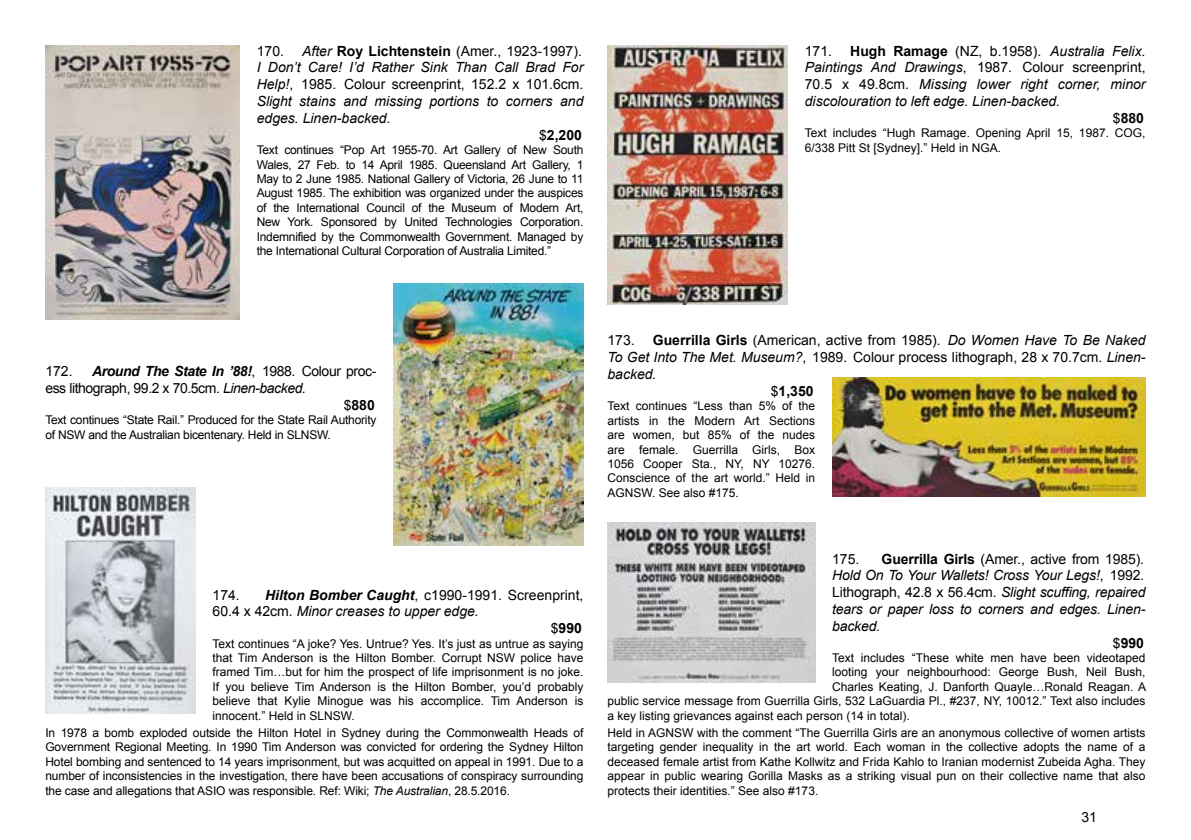
<style>
.page{position:relative;width:1191px;height:840px;background:#fff}
.page>*{position:absolute;margin:0;border:0;box-sizing:border-box;transform-origin:0 0}
.t1{font:italic 14px/16.8px "Arial";color:#000;text-align:justify}
.t2{font:14px "Arial";color:#000}
.t3{font:14px "Arial";letter-spacing:-.03em;color:#000}
.t4{font:700 14px "Arial";color:#000}
.t5{font:italic 700 14px "Arial";letter-spacing:-.03em;color:#000}
.t6{font:12px/14.4px "Arial";color:#000;text-align:justify}
.t7{font:12px/14.4px "Arial";letter-spacing:-.02em;color:#000}
.t8{font:6px "Arial";color:#fff}
.s1{font-weight:700;font-style:normal}
.s2{font-style:normal}
.s3{font-weight:400}
.s4{font-weight:700}
.s5{font-weight:400;font-style:normal}
.s6{font-style:italic}
.s7{font-weight:700;font-style:italic}
</style>
<div class="page">
<img style="left:45px;top:487px;width:151px;height:225px">
<img style="left:832px;top:377px;width:313px;height:119px">
<img style="left:393px;top:283px;width:190px;height:262px">
<img style="left:607px;top:45px;width:181px;height:259px">
<img style="left:45px;top:45px;width:195px;height:274px">
<img style="left:607px;top:522px;width:208px;height:160px">
<p class="t1" style="left:257px;top:42px;width:328px;text-indent:45px">After <span class="s1">Roy Lichtenstein</span> <span class="s2">(Amer., 1923-1997).<br></span>I Don’t Care! I’d Rather Sink Than Call Brad For Help!<span class="s2">,</span></p>
<p class="t2" style="left:257px;top:41px;width:29px">170.</p>
<p class="t2" style="left:301px;top:75px;width:37px">1985.</p>
<p class="t2" style="left:344px;top:75px;width:241px">Colour screenprint, 152.2 x 101.6cm.</p>
<p class="t1" style="left:257px;top:93px;width:328px">Slight stains and missing portions to corners and</p>
<p class="t1" style="left:257px;top:110px;width:135px">edges. Linen-backed.</p>
<p class="t4" style="left:539px;top:125px;width:44px"><span class="s3">$</span>2,200</p>
<p class="t6" style="left:257px;top:142px;width:328px">Text continues “Pop Art 1955-70. Art Gallery of New South Wales, 27 Feb. to 14 April 1985. Queensland Art Gallery, 1<br>May to 2 June 1985. National Gallery of Victoria, 26 June to 11<br>August 1985. The exhibition was organized under the auspices of the International Council of the Museum of Modern Art, New York. Sponsored by United Technologies Corporation.<br>Indemnified by the Commonwealth Government. Managed by the International Cultural Corporation of Australia Limited.”</p>
<p class="t2" style="left:805px;top:41px;width:29px">171.</p>
<p class="t2" style="left:850px;top:41px;width:193px"><span class="s4">Hugh Ramage</span> (NZ, b.1958).</p>
<p class="t1" style="left:1050px;top:42px;width:97px">Australia Felix.</p>
<p class="t1" style="left:805px;top:59px;width:163px">Paintings And Drawings<span class="s2">,</span></p>
<p class="t2" style="left:977px;top:58px;width:37px">1987.</p>
<p class="t2" style="left:1022px;top:58px;width:125px">Colour screenprint,</p>
<p class="t1" style="left:805px;top:76px;width:342px"><span class="s2">70.5 x 49.8cm.</span> Missing lower right corner, minor</p>
<p class="t1" style="left:805px;top:93px;width:257px">discolouration to left edge. Linen-backed.</p>
<p class="t4" style="left:1112px;top:108px;width:33px"><span class="s3">$</span>880</p>
<p class="t6" style="left:805px;top:126px;width:342px">Text includes “Hugh Ramage. Opening April 15, 1987. COG,<br>6/338 Pitt St [Sydney].” Held in NGA.</p>
<p class="t2" style="left:45px;top:361px;width:29px">172.</p>
<p class="t8" style="left:91px;top:370px;width:3px">|</p>
<p class="t5" style="left:92px;top:362px;width:165px">Around The State In ’88!<span class="s5">,</span></p>
<p class="t2" style="left:262px;top:361px;width:35px">1988.</p>
<p class="t3" style="left:302px;top:361px;width:75px">Colour proc-</p>
<p class="t3" style="left:45px;top:378px;width:262px">ess lithograph, 99.2 x 70.5cm. <span class="s6">Linen-backed.</span></p>
<p class="t4" style="left:344px;top:395px;width:33px"><span class="s3">$</span>880</p>
<p class="t7" style="left:45px;top:413px;width:332px">Text continues “State Rail.” Produced for the State Rail Authority of NSW and the Australian bicentenary. Held in SLNSW.</p>
<p class="t2" style="left:213px;top:584px;width:29px">174.</p>
<p class="t2" style="left:265px;top:584px;width:320px"><span class="s7">Hilton Bomber Caught</span>, c1990-1991. Screenprint,</p>
<p class="t1" style="left:213px;top:603px;width:268px"><span class="s2">60.4 x 42cm.</span> Minor creases to upper edge.</p>
<p class="t4" style="left:551px;top:618px;width:33px"><span class="s3">$</span>990</p>
<p class="t6" style="left:213px;top:635px;width:372px">Text continues “A joke? Yes. Untrue? Yes. It’s just as untrue as saying that Tim Anderson is the Hilton Bomber. Corrupt NSW police have framed Tim…but for him the prospect of life imprisonment is no joke.<br>If you believe Tim Anderson is the Hilton Bomber, you’d probably believe that Kylie Minogue was his accomplice. Tim Anderson is innocent.” Held in SLNSW.</p>
<p class="t6" style="left:45px;top:725px;width:539px">In 1978 a bomb exploded outside the Hilton Hotel in Sydney during the Commonwealth Heads of Government Regional Meeting. In 1990 Tim Anderson was convicted for ordering the Sydney Hilton Hotel bombing and sentenced to 14 years imprisonment, but was acquitted on appeal in 1991. Due to a number of inconsistencies in the investigation, there have been accusations of conspiracy surrounding the case and allegations that ASIO was responsible. Ref: Wiki; <span class="s6">The Australian</span>, 28.5.2016.</p>
<p class="t2" style="left:607px;top:330px;width:29px">173.</p>
<p class="t2" style="left:653px;top:330px;width:289px"><span class="s4">Guerrilla Girls</span> (American, active from 1985).</p>
<p class="t1" style="left:947px;top:332px;width:199px">Do Women Have To Be Naked</p>
<p class="t2" style="left:607px;top:347px;width:539px"><span class="s6">To Get Into The Met. Museum?</span>, 1989. Colour process lithograph, 28 x 70.7cm. <span class="s6">Linen-</span></p>
<p class="t1" style="left:607px;top:366px;width:51px">backed.</p>
<p class="t4" style="left:771px;top:381px;width:44px"><span class="s3">$</span>1,350</p>
<p class="t6" style="left:607px;top:398px;width:209px">Text continues “Less than 5% of the artists in the Modern Art Sections are women, but 85% of the nudes are female. Guerrilla Girls, Box 1056 Cooper Sta., NY, NY 10276.<br>Conscience of the art world.” Held in AGNSW. See also #175.</p>
<p class="t2" style="left:832px;top:548px;width:29px">175.</p>
<p class="t2" style="left:881px;top:548px;width:264px"><span class="s4">Guerrilla Girls</span> (Amer., active from 1985).</p>
<p class="t1" style="left:832px;top:567px;width:313px">Hold On To Your Wallets! Cross Your Legs!<span class="s2">, 1992.</span></p>
<p class="t2" style="left:832px;top:582px;width:315px">Lithograph, 42.8 x 56.4cm. <span class="s6">Slight scuffing, repaired</span></p>
<p class="t1" style="left:832px;top:600px;width:315px">tears or paper loss to corners and edges. Linen-</p>
<p class="t1" style="left:832px;top:617px;width:50px">backed.</p>
<p class="t4" style="left:1112px;top:632px;width:33px"><span class="s3">$</span>990</p>
<p class="t6" style="left:832px;top:650px;width:315px">Text includes “These white men have been videotaped</p>
<p class="t6" style="left:832px;top:664px;width:315px">looting your neighbourhood: George Bush, Neil Bush,</p>
<p class="t6" style="left:832px;top:679px;width:316px">Charles Keating, J. Danforth Quayle…Ronald Reagan. A</p>
<p class="t6" style="left:607px;top:693px;width:539px">public service message from Guerrilla Girls, 532 LaGuardia Pl., #237, NY, 10012.” Text also includes</p>
<p class="t6" style="left:607px;top:707px;width:304px">a key listing grievances against each person (14 in total).</p>
<p class="t6" style="left:607px;top:725px;width:539px">Held in AGNSW with the comment “The Guerrilla Girls are an anonymous collective of women artists targeting gender inequality in the art world. Each woman in the collective adopts the name of a deceased female artist from Kathe Kollwitz and Frida Kahlo to Iranian modernist Zubeida Agha. They appear in public wearing Gorilla Masks as a striking visual pun on their collective name that also protects their identities.” See also #173.</p>
<p class="t2" style="left:1081px;top:807px;width:17px">31</p>
</div>
